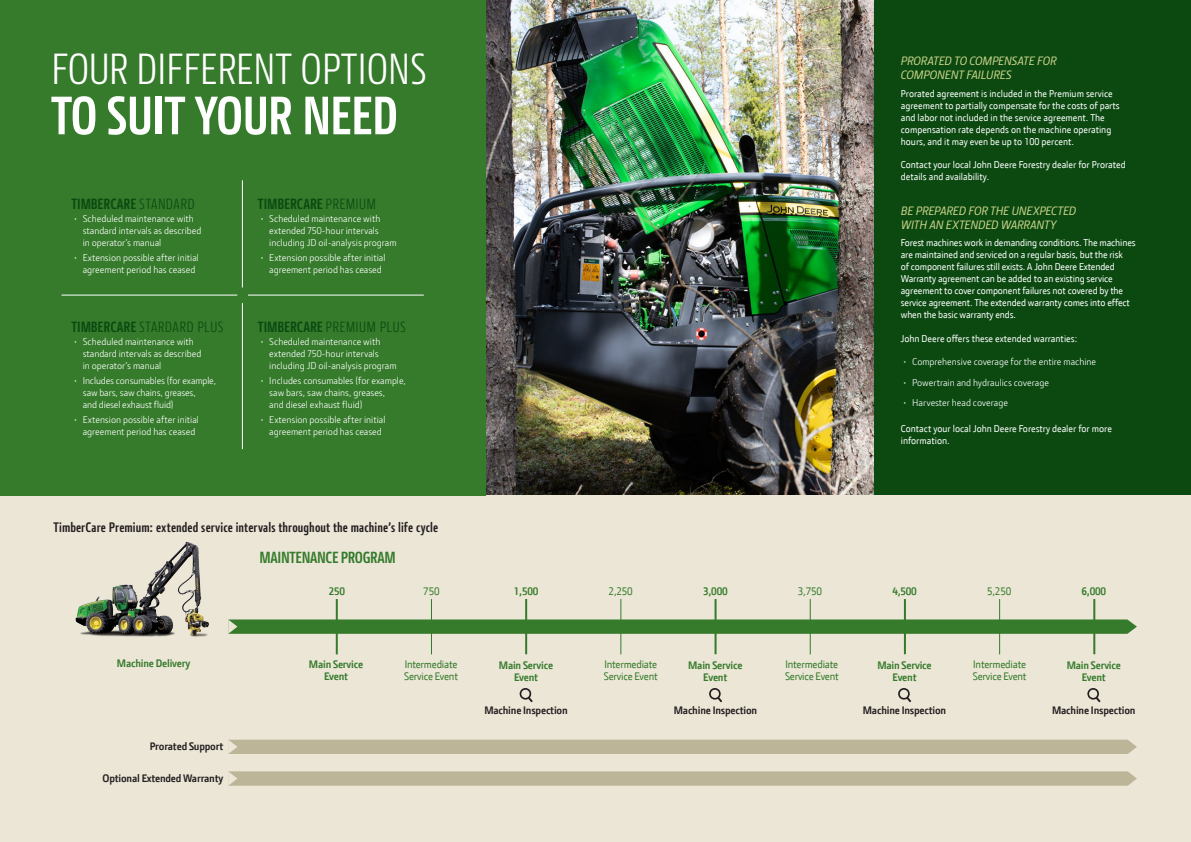
<style>
.page{position:relative;width:1191px;height:842px;background:#fff}
.page>*{position:absolute;margin:0;border:0;box-sizing:border-box;transform-origin:0 0}
.t1{font:700 54.5px "JD Sans Pro Cond";letter-spacing:-.015em;color:#fff}
.t2{font:44.2px "JD Sans Pro Cond";letter-spacing:-.01em;color:#fff}
.HotSpot_H1{font:700 16.4px "JD Sans Pro Cond";letter-spacing:-.02em;color:#357b2b}
.VÄLIOTSIKKO{font:15px "JD Sans Pro Cond";letter-spacing:.025em;color:#0b4911}
.VÄLIOTSIKKO-2{font:700 15px "JD Sans Pro Cond";letter-spacing:-.005em;color:#0b4911}
.Title_Medium_36pt_Bl{font:700 14px "JD Sans Pro Cond";letter-spacing:.01em;color:#231f20}
.VÄLIOTSIKKO-3{font:italic 500 12px/14px "JD Sans Pro";letter-spacing:-.01em;color:#cfd68d}
.HotSpot_H1-2{font:700 11px/12px "JD Sans";letter-spacing:-.02em;color:#357b2b;text-align:center}
.HotSpot_H1-3{font:11px/12px "JD Sans";letter-spacing:-.02em;color:#357b2b}
.HotSpot_H1-4{font:700 11px "JD Sans";letter-spacing:-.02em;color:#231f20}
.t3{font:10px/12px "JD Sans Pro";color:#fff}
.taulukkoleipis{font:10px/12px "JD Sans";color:#fff}
.s1{font-weight:400}
.s2{font-weight:700}
</style>
<div class="page">
<img style="left:485px;top:0;width:389px;height:495px">
<div style="left:874px;top:0;width:317px;height:495px;background:#0b4911"></div>
<div style="left:0;top:495px;width:1191px;height:347px;background:#ece6d7"></div>
<div style="left:0;top:0;width:485px;height:495px;background:#357b2b"></div>
<hr style="left:242px;top:303px;width:1px;height:146px;background:#fff">
<hr style="left:242px;top:180px;width:1px;height:107px;background:#fff">
<hr style="left:61px;top:295px;width:176px;height:1px;background:#fff">
<hr style="left:248px;top:295px;width:176px;height:1px;background:#fff">
<hr style="left:525px;top:599px;width:2px;height:55px;background:#357b2b">
<hr style="left:714px;top:599px;width:2px;height:55px;background:#357b2b">
<hr style="left:904px;top:599px;width:2px;height:55px;background:#357b2b">
<hr style="left:999px;top:599px;width:1px;height:55px;background:#357b2b">
<hr style="left:1093px;top:599px;width:2px;height:55px;background:#357b2b">
<hr style="left:809px;top:599px;width:1px;height:55px;background:#357b2b">
<hr style="left:620px;top:599px;width:1px;height:55px;background:#357b2b">
<hr style="left:431px;top:599px;width:1px;height:55px;background:#357b2b">
<hr style="left:336px;top:599px;width:2px;height:55px;background:#357b2b">
<img style="left:75px;top:541px;width:134px;height:96px">
<div style="left:228px;top:740px;width:909px;height:14px;background:#bdb597"></div>
<svg style="left:228px;top:619px;width:909px;height:15px;background:#3e8034"></svg>
<svg style="left:228px;top:771px;width:909px;height:15px;background:#bfb79a"></svg>
<svg style="left:1087px;top:688px;width:13px;height:14px"></svg>
<svg style="left:898px;top:688px;width:13px;height:14px"></svg>
<svg style="left:709px;top:688px;width:13px;height:14px"></svg>
<svg style="left:519px;top:688px;width:13px;height:14px"></svg>
<p class="t2" style="left:51px;top:41px;width:377px">FOUR DIFFERENT OPTIONS</p>
<p class="t1" style="left:51px;top:81px;width:349px">TO SUIT YOUR NEED</p>
<p class="VÄLIOTSIKKO-2" style="left:71px;top:194px;width:125px">TIMBERCARE <span class="s1">STANDARD</span></p>
<p class="t3" style="left:83px;top:213px;width:120px;text-indent:-9px">• Scheduled maintenance with standard intervals as described in operator’s manual</p>
<p class="t3" style="left:74px;top:252px;width:126px;text-align:center">• Extension possible after initial agreement period has ceased</p>
<p class="VÄLIOTSIKKO" style="left:71px;top:317px;width:153px"><span class="s2">TIMBERCARE</span> STARDARD PLUS</p>
<p class="t3" style="left:83px;top:336px;width:120px;text-indent:-9px">• Scheduled maintenance with standard intervals as described in operator’s manual</p>
<p class="t3" style="left:83px;top:374px;width:135px;text-indent:-9px">• Includes consumables (for example, saw bars, saw chains, greases,<br>and diesel exhaust fluid)</p>
<p class="t3" style="left:74px;top:413px;width:126px;text-align:center">• Extension possible after initial agreement period has ceased</p>
<p class="VÄLIOTSIKKO-2" style="left:258px;top:194px;width:120px">TIMBERCARE <span class="s1">PREMIUM</span></p>
<p class="t3" style="left:269px;top:213px;width:129px;text-indent:-9px">• Scheduled maintenance with extended 750-hour intervals including JD oil-analysis program</p>
<p class="t3" style="left:261px;top:252px;width:126px;text-align:center">• Extension possible after initial agreement period has ceased</p>
<p class="VÄLIOTSIKKO" style="left:258px;top:317px;width:149px"><span class="s2">TIMBERCARE</span> PREMIUM PLUS</p>
<p class="t3" style="left:269px;top:336px;width:129px;text-indent:-9px">• Scheduled maintenance with extended 750-hour intervals including JD oil-analysis program</p>
<p class="t3" style="left:269px;top:374px;width:138px;text-indent:-9px">• Includes consumables (for example, saw bars, saw chains, greases,<br>and diesel exhaust fluid)</p>
<p class="t3" style="left:261px;top:413px;width:126px;text-align:center">• Extension possible after initial agreement period has ceased</p>
<p class="Title_Medium_36pt_Bl" style="left:54px;top:519px;width:386px">TimberCare Premium: extended service intervals throughout the machine’s life cycle</p>
<p class="HotSpot_H1" style="left:260px;top:547px;width:138px">MAINTENANCE PROGRAM</p>
<p class="VÄLIOTSIKKO-3" style="left:900px;top:54px;width:157px">PRORATED TO COMPENSATE FOR<br>COMPONENT FAILURES</p>
<p class="taulukkoleipis" style="left:900px;top:87px;width:220px">Prorated agreement is included in the Premium service agreement to partially compensate for the costs of parts and labor not included in the service agreement. The compensation rate depends on the machine operating hours, and it may even be up to 100 percent.</p>
<p class="taulukkoleipis" style="left:900px;top:159px;width:226px">Contact your local John Deere Forestry dealer for Prorated details and availability.</p>
<p class="VÄLIOTSIKKO-3" style="left:900px;top:203px;width:177px">BE PREPARED FOR THE UNEXPECTED<br>WITH AN EXTENDED WARRANTY</p>
<p class="taulukkoleipis" style="left:900px;top:237px;width:236px">Forest machines work in demanding conditions. The machines are maintained and serviced on a regular basis, but the risk<br>of component failures still exists. A John Deere Extended Warranty agreement can be added to an existing service agreement to cover component failures not covered by the service agreement. The extended warranty comes into effect when the basic warranty ends.</p>
<p class="taulukkoleipis" style="left:900px;top:332px;width:178px">John Deere offers these extended warranties:</p>
<p class="t3" style="left:903px;top:355px;width:194px">• Comprehensive coverage for the entire machine</p>
<p class="t3" style="left:903px;top:376px;width:147px">• Powertrain and hydraulics coverage</p>
<p class="t3" style="left:903px;top:396px;width:106px">• Harvester head coverage</p>
<p class="taulukkoleipis" style="left:900px;top:422px;width:213px">Contact your local John Deere Forestry dealer for more information.</p>
<p class="HotSpot_H1-2" style="left:117px;top:656px;width:75px">Machine Delivery</p>
<p class="HotSpot_H1-4" style="left:150px;top:739px;width:75px">Prorated Support</p>
<p class="HotSpot_H1-4" style="left:103px;top:771px;width:122px">Optional Extended Warranty</p>
<p class="HotSpot_H1-2" style="left:329px;top:585px;width:18px">250</p>
<p class="HotSpot_H1-3" style="left:423px;top:585px;width:18px">750</p>
<p class="HotSpot_H1-2" style="left:514px;top:585px;width:26px">1,500</p>
<p class="HotSpot_H1-3" style="left:608px;top:585px;width:26px">2,250</p>
<p class="HotSpot_H1-2" style="left:703px;top:585px;width:26px">3,000</p>
<p class="HotSpot_H1-3" style="left:798px;top:585px;width:26px">3,750</p>
<p class="HotSpot_H1-2" style="left:892px;top:585px;width:26px">4,500</p>
<p class="HotSpot_H1-3" style="left:987px;top:585px;width:26px">5,250</p>
<p class="HotSpot_H1-2" style="left:1081px;top:585px;width:26px">6,000</p>
<p class="HotSpot_H1-2" style="left:309px;top:658px;width:56px">Main Service<br>Event</p>
<p class="HotSpot_H1-3" style="left:404px;top:658px;width:55px">Intermediate<br>Service Event</p>
<p class="HotSpot_H1-3" style="left:604px;top:658px;width:55px">Intermediate<br>Service Event</p>
<p class="HotSpot_H1-3" style="left:785px;top:658px;width:55px">Intermediate<br>Service Event</p>
<p class="HotSpot_H1-3" style="left:973px;top:658px;width:55px">Intermediate<br>Service Event</p>
<p class="HotSpot_H1-2" style="left:499px;top:658px;width:56px">Main Service<br>Event</p>
<p class="HotSpot_H1-2" style="left:688px;top:658px;width:56px">Main Service<br>Event</p>
<p class="HotSpot_H1-2" style="left:877px;top:658px;width:56px">Main Service<br>Event</p>
<p class="HotSpot_H1-2" style="left:1066px;top:658px;width:56px">Main Service<br>Event</p>
<p class="HotSpot_H1-4" style="left:484px;top:703px;width:85px">Machine Inspection</p>
<p class="HotSpot_H1-4" style="left:674px;top:703px;width:85px">Machine Inspection</p>
<p class="HotSpot_H1-4" style="left:863px;top:703px;width:85px">Machine Inspection</p>
<p class="HotSpot_H1-4" style="left:1052px;top:703px;width:85px">Machine Inspection</p>
</div>
